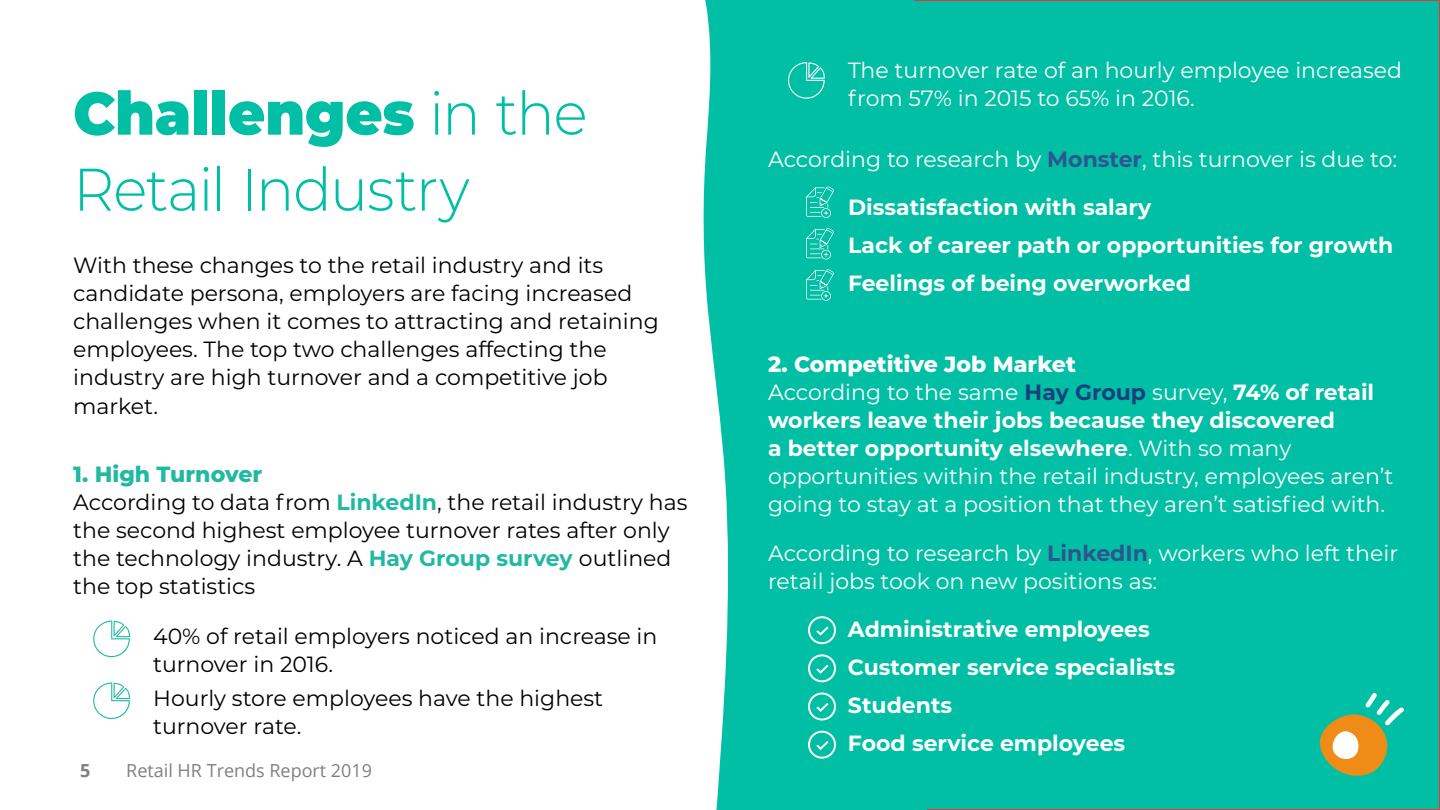
<style>
.page{position:relative;width:1440px;height:810px;background:#fff}
.page>*{position:absolute;margin:0;border:0;box-sizing:border-box;transform-origin:0 0}
.t1{font:300 60px/76px "Montserrat";letter-spacing:-.025em;color:#00bfa5;scale:.95 1}
.t2{font:22px/28.2px "Montserrat";color:#000}
.t3{font:22px/28.2px "Montserrat";color:#fff}
.t4{font:700 22px/38.2px "Montserrat";color:#fff}
.t5{font:18px "Open Sans";color:#808080}
.t6{font:700 18px "Open Sans";color:#808080}
.s1{font-weight:900}
.s2{font-weight:800;color:#21b9a1}
.s3{font-weight:700;color:#21b9a1}
.s4{font-weight:700;color:#2f5590}
.s5{font-weight:700}
.s6{font-weight:800}
.s7{font-weight:700;color:#1b3f7e}
</style>
<div class="page">
<div style="left:779px;top:0;width:661px;height:810px;background:#00bfa5"></div>
<svg style="left:703px;top:0;width:239px;height:810px"></svg>
<svg style="left:788px;top:62px;width:37px;height:37px"></svg>
<div style="left:808px;top:616px;width:28px;height:28px;border:2px solid #fff;border-radius:50%"></div>
<svg style="left:814px;top:624px;width:17px;height:13px"></svg>
<div style="left:808px;top:654px;width:28px;height:28px;border:2px solid #fff;border-radius:50%"></div>
<svg style="left:814px;top:663px;width:17px;height:12px"></svg>
<div style="left:808px;top:693px;width:28px;height:28px;border:2px solid #fff;border-radius:50%"></div>
<svg style="left:814px;top:701px;width:17px;height:12px"></svg>
<div style="left:808px;top:731px;width:28px;height:28px;border:2px solid #fff;border-radius:50%"></div>
<svg style="left:814px;top:739px;width:17px;height:13px"></svg>
<svg style="left:93px;top:621px;width:37px;height:36px"></svg>
<svg style="left:93px;top:682px;width:37px;height:37px"></svg>
<svg style="left:1320px;top:693px;width:84px;height:83px"></svg>
<svg style="left:806px;top:186px;width:28px;height:32px"></svg>
<svg style="left:806px;top:228px;width:28px;height:31px"></svg>
<svg style="left:806px;top:269px;width:28px;height:32px"></svg>
<h1 class="t1" style="left:73px;top:73px;width:543px"><span class="s1">Challenges</span> in the<br>Retail Industry</h1>
<p class="t2" style="left:73px;top:250px;width:587px">With these changes to the retail industry and its candidate persona, employers are facing increased challenges when it comes to attracting and retaining employees. The top two challenges affecting the industry are high turnover and a competitive job market.</p>
<p class="t2" style="left:73px;top:459px;width:616px"><span class="s2">1. High Turnover<br></span>According to data from <span class="s3">LinkedIn</span>, the retail industry has the second highest employee turnover rates after only the technology industry. A <span class="s3">Hay Group survey</span> outlined the top statistics</p>
<p class="t2" style="left:153px;top:621px;width:506px">40% of retail employers noticed an increase in turnover in 2016.</p>
<p class="t2" style="left:153px;top:683px;width:452px">Hourly store employees have the highest turnover rate.</p>
<p class="t6" style="left:80px;top:758px;width:12px">5</p>
<p class="t5" style="left:126px;top:758px;width:247px">Retail HR Trends Report 2019</p>
<p class="t3" style="left:848px;top:56px;width:556px">The turnover rate of an hourly employee increased from 57% in 2015 to 65% in 2016.</p>
<p class="t3" style="left:848px;top:134px;width:551px;line-height:48.2px;text-indent:-80px">According to research by <span class="s4">Monster</span>, this turnover is due to:<br><span class="s5">Dissatisfaction with salary</span></p>
<p class="t4" style="left:848px;top:225px;width:547px">Lack of career path or opportunities for growth<br>Feelings of being overworked</p>
<p class="t3" style="left:768px;top:349px;width:627px"><span class="s6">2. Competitive Job Market<br></span>According to the same <span class="s7">Hay Group</span> survey, <span class="s5">74% of retail workers leave their jobs because they discovered<br>a better opportunity elsewhere</span>. With so many opportunities within the retail industry, employees aren’t going to stay at a position that they aren’t satisfied with.</p>
<p class="t3" style="left:768px;top:538px;width:632px">According to research by <span class="s4">LinkedIn</span>, workers who left their retail jobs took on new positions as:</p>
<p class="t4" style="left:848px;top:609px;width:329px">Administrative employees<br>Customer service specialists<br>Students<br>Food service employees</p>
</div>
